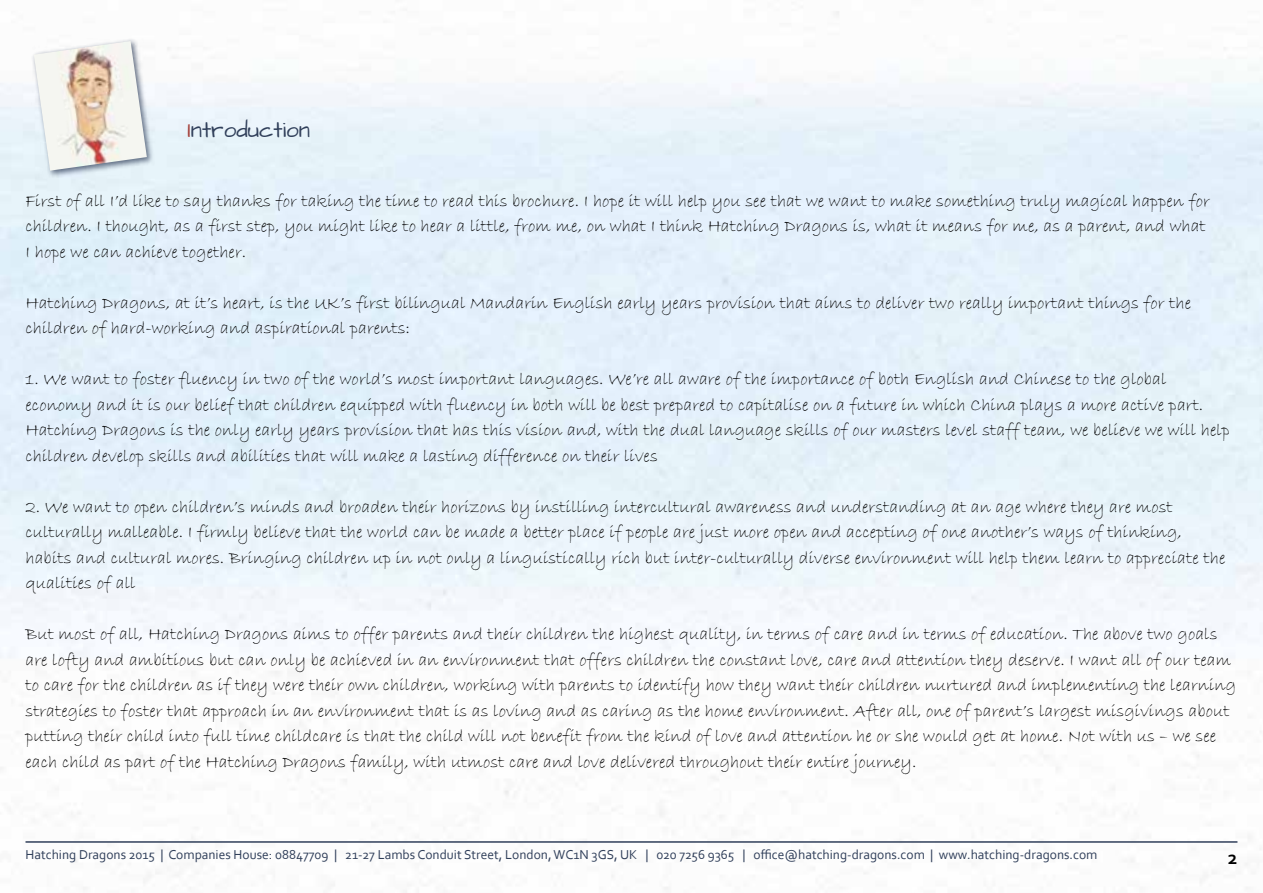
<style>
.page{position:relative;width:1263px;height:893px;background:#fff}
.page>*{position:absolute;margin:0;border:0;box-sizing:border-box;transform-origin:0 0}
.t1{font:700 19.5px "Corbel";color:#000}
.t2{font:18px/25.5px "Bradley Hand ITC";color:#000}
.t3{font:18px "Architects Daughter";color:#303f5a}
.t4{font:13.5px "Corbel";color:#303f5a}
.s1{color:#a44039}
</style>
<div class="page">
<hr style="left:26px;top:841px;width:1211px;height:2px;background:#303f5a">
<div style="left:31px;top:38px;width:123px;height:140px;background:#303f5a;opacity:.75"></div>
<img style="left:34px;top:41px;width:113px;height:130px">
<p class="t3" style="left:188px;top:120px;width:124px"><span class="s1">I</span>ntroduction</p>
<p class="t2" style="left:26px;top:188px;width:1186px">First of all I’d like to say thanks for taking the time to read this brochure. I hope it will help you see that we want to make something truly magical happen for children. I thought, as a first step, you might like to hear a little, from me, on what I think Hatching Dragons is, what it means for me, as a parent, and what<br>I hope we can achieve together.</p>
<p class="t2" style="left:26px;top:290px;width:1167px">Hatching Dragons, at it’s heart, is the UK’s first bilingual Mandarin English early years provision that aims to deliver two really important things for the children of hard-working and aspirational parents:</p>
<p class="t2" style="left:26px;top:367px;width:1206px">1. We want to foster fluency in two of the world’s most important languages. We’re all aware of the importance of both English and Chinese to the global economy and it is our belief that children equipped with fluency in both will be best prepared to capitalise on a future in which China plays a more active part.<br>Hatching Dragons is the only early years provision that has this vision and, with the dual language skills of our masters level staff team, we believe we will help children develop skills and abilities that will make a lasting difference on their lives</p>
<p class="t2" style="left:26px;top:494px;width:1201px">2. We want to open children’s minds and broaden their horizons by instilling intercultural awareness and understanding at an age where they are most culturally malleable. I firmly believe that the world can be made a better place if people are just more open and accepting of one another’s ways of thinking, habits and cultural mores. Bringing children up in not only a linguistically rich but inter-culturally diverse environment will help them learn to appreciate the qualities of all</p>
<p class="t2" style="left:26px;top:622px;width:1212px">But most of all, Hatching Dragons aims to offer parents and their children the highest quality, in terms of care and in terms of education. The above two goals are lofty and ambitious but can only be achieved in an environment that offers children the constant love, care and attention they deserve. I want all of our team to care for the children as if they were their own children, working with parents to identify how they want their children nurtured and implementing the learning strategies to foster that approach in an environment that is as loving and as caring as the home environment. After all, one of parent’s largest misgivings about putting their child into full time childcare is that the child will not benefit from the kind of love and attention he or she would get at home. Not with us – we see each child as part of the Hatching Dragons family, with utmost care and love delivered throughout their entire journey.</p>
<p class="t4" style="left:26px;top:847px;width:1073px">Hatching Dragons 2015 | Companies House: 08847709 | 21-27 Lambs Conduit Street, London, WC1N 3GS, UK | 020 7256 9365 | office@hatching-dragons.com | www.hatching-dragons.com</p>
<p class="t1" style="left:1228px;top:845px;width:11px">2</p>
</div>
